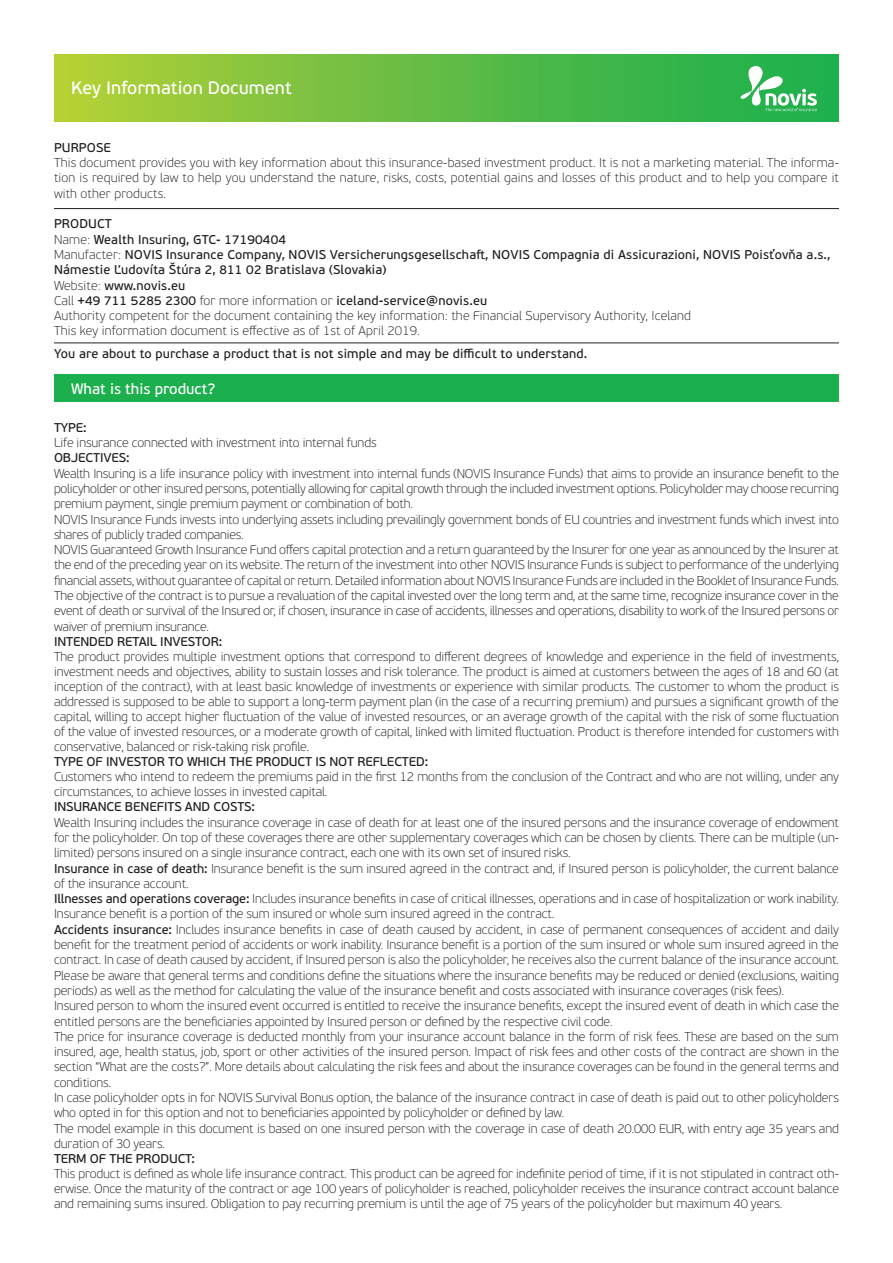
<style>
.page{position:relative;width:893px;height:1263px;background:#fff}
.page>*{position:absolute;margin:0;border:0;box-sizing:border-box;transform-origin:0 0}
.t1{font:18px "PF Beau Sans Pro Bbook";color:#fff}
.t2{font:15px "PF Beau Sans Pro Bbook";color:#fff}
.t3{font:100 12.75px/15.3px "PF Beau Sans Pro";letter-spacing:-.01em;color:#231f20;text-align:justify}
.t4{font:12.75px/15.3px "PF Beau Sans Pro Bbook";letter-spacing:.01em;color:#231f20}
.t5{font:100 12.75px "PF Beau Sans Pro";letter-spacing:.01em;color:#231f20}
.t6{font:12.75px "PF Beau Sans Pro Bbook";letter-spacing:-.01em;color:#231f20}
.s1{font-family:"PF Beau Sans Pro";font-weight:100}
.s2{font-family:"PF Beau Sans Pro Bbook";font-weight:400}
</style>
<div class="page">
<div style="left:54px;top:54px;width:785px;height:67px;background:linear-gradient(to right,#b3cf38,#13ac50)"></div>
<div style="left:54px;top:374px;width:785px;height:28px;background:#1caf4e"></div>
<hr style="left:54px;top:208px;width:785px;height:1px;background:#231f20">
<hr style="left:54px;top:342px;width:785px;height:1px;background:#231f20">
<svg style="left:740px;top:66px;width:77px;height:45px"></svg>
<p class="t1" style="left:71px;top:78px;width:222px">Key Information Document</p>
<p class="t4" style="left:54px;top:140px;width:59px">PURPOSE</p>
<p class="t3" style="left:54px;top:155px;width:786px">This document provides you with key information about this insurance-based investment product. It is not a marketing material. The informa&shy;tion is required by law to help you understand the nature, risks, costs, potential gains and losses of this product and to help you compare it with other products.</p>
<p class="t4" style="left:54px;top:216px;width:59px">PRODUCT</p>
<p class="t4" style="left:54px;top:232px;width:233px"><span class="s1">Name:</span> Wealth Insuring, GTC- 17190404</p>
<p class="t4" style="left:54px;top:247px;width:778px"><span class="s1">Manufacter:</span> NOVIS Insurance Company, NOVIS Versicherungsgesellschaft, NOVIS Compagnia di Assicurazioni, NOVIS Poisťovňa a.s.,<br>Námestie Ľudovíta Štúra 2, 811 02 Bratislava (Slovakia)</p>
<p class="t4" style="left:54px;top:277px;width:133px"><span class="s1">Website:</span> www.novis.eu</p>
<p class="t4" style="left:54px;top:293px;width:435px"><span class="s1">Call</span> +49 711 5285 2300 <span class="s1">for more information or</span> iceland-service@novis.eu</p>
<p class="t5" style="left:54px;top:309px;width:639px">Authority competent for the document containing the key information: the Financial Supervisory Authority, Iceland</p>
<p class="t5" style="left:54px;top:324px;width:367px">This key information document is effective as of 1st of April 2019.</p>
<p class="t4" style="left:54px;top:346px;width:535px">You are about to purchase a product that is not simple and may be difficult to understand.</p>
<p class="t2" style="left:71px;top:380px;width:146px">What is this product?</p>
<p class="t4" style="left:54px;top:420px;width:34px">TYPE:</p>
<p class="t3" style="left:54px;top:435px;width:324px">Life insurance connected with investment into internal funds</p>
<p class="t6" style="left:54px;top:451px;width:77px">OBJECTIVES:</p>
<p class="t3" style="left:54px;top:466px;width:786px">Wealth Insuring is a life insurance policy with investment into internal funds (NOVIS Insurance Funds) that aims to provide an insurance benefit to the policyholder or other insured persons, potentially allowing for capital growth through the included investment options. Policyholder may choose recurring premium payment, single premium payment or combination of both.</p>
<p class="t3" style="left:54px;top:512px;width:786px">NOVIS Insurance Funds invests into underlying assets including prevailingly government bonds of EU countries and investment funds which invest into shares of publicly traded companies.</p>
<p class="t3" style="left:54px;top:542px;width:786px">NOVIS Guaranteed Growth Insurance Fund offers capital protection and a return guaranteed by the Insurer for one year as announced by the Insurer at the end of the preceding year on its website. The return of the investment into other NOVIS Insurance Funds is subject to performance of the underlying financial assets, without guarantee of capital or return. Detailed information about NOVIS Insurance Funds are included in the Booklet of Insurance Funds.</p>
<p class="t3" style="left:54px;top:588px;width:787px">The objective of the contract is to pursue a revaluation of the capital invested over the long term and, at the same time, recognize insurance cover in the event of death or survival of the Insured or, if chosen, insurance in case of accidents, illnesses and operations, disability to work of the Insured persons or waiver of premium insurance.</p>
<p class="t6" style="left:54px;top:634px;width:170px">INTENDED RETAIL INVESTOR:</p>
<p class="t3" style="left:54px;top:649px;width:787px">The product provides multiple investment options that correspond to different degrees of knowledge and experience in the field of investments, investment needs and objectives, ability to sustain losses and risk tolerance. The product is aimed at customers between the ages of 18 and 60 (at inception of the contract), with at least basic knowledge of investments or experience with similar products. The customer to whom the product is addressed is supposed to be able to support a long-term payment plan (in the case of a recurring premium) and pursues a significant growth of the capital, willing to accept higher fluctuation of the value of invested resources, or an average growth of the capital with the risk of some fluctuation of the value of invested resources, or a moderate growth of capital, linked with limited fluctuation. Product is therefore intended for customers with conservative, balanced or risk-taking risk profile.</p>
<p class="t6" style="left:54px;top:754px;width:376px">TYPE OF INVESTOR TO WHICH THE PRODUCT IS NOT REFLECTED:</p>
<p class="t3" style="left:54px;top:769px;width:786px">Customers who intend to redeem the premiums paid in the first 12 months from the conclusion of the Contract and who are not willing, under any circumstances, to achieve losses in invested capital.</p>
<p class="t6" style="left:54px;top:800px;width:203px">INSURANCE BENEFITS AND COSTS:</p>
<p class="t3" style="left:54px;top:815px;width:786px">Wealth Insuring includes the insurance coverage in case of death for at least one of the insured persons and the insurance coverage of endowment for the policyholder. On top of these coverages there are other supplementary coverages which can be chosen by clients. There can be multiple (un&shy;limited) persons insured on a single insurance contract, each one with its own set of insured risks.</p>
<p class="t3" style="left:54px;top:861px;width:786px"><span class="s2">Insurance in case of death:</span> Insurance benefit is the sum insured agreed in the contract and, if Insured person is policyholder, the current balance of the insurance account.</p>
<p class="t3" style="left:54px;top:891px;width:786px"><span class="s2">Illnesses and operations coverage:</span> Includes insurance benefits in case of critical illnesses, operations and in case of hospitalization or work inability.<br>Insurance benefit is a portion of the sum insured or whole sum insured agreed in the contract.</p>
<p class="t3" style="left:54px;top:922px;width:787px"><span class="s2">Accidents insurance:</span> Includes insurance benefits in case of death caused by accident, in case of permanent consequences of accident and daily benefit for the treatment period of accidents or work inability. Insurance benefit is a portion of the sum insured or whole sum insured agreed in the contract. In case of death caused by accident, if Insured person is also the policyholder, he receives also the current balance of the insurance account.</p>
<p class="t3" style="left:54px;top:968px;width:786px">Please be aware that general terms and conditions define the situations where the insurance benefits may be reduced or denied (exclusions, waiting periods) as well as the method for calculating the value of the insurance benefit and costs associated with insurance coverages (risk fees).</p>
<p class="t3" style="left:54px;top:998px;width:787px">Insured person to whom the insured event occurred is entitled to receive the insurance benefits, except the insured event of death in which case the entitled persons are the beneficiaries appointed by Insured person or defined by the respective civil code.</p>
<p class="t3" style="left:54px;top:1029px;width:786px">The price for insurance coverage is deducted monthly from your insurance account balance in the form of risk fees. These are based on the sum insured, age, health status, job, sport or other activities of the insured person. Impact of risk fees and other costs of the contract are shown in the section “What are the costs?”. More details about calculating the risk fees and about the insurance coverages can be found in the general terms and conditions.</p>
<p class="t3" style="left:54px;top:1090px;width:786px">In case policyholder opts in for NOVIS Survival Bonus option, the balance of the insurance contract in case of death is paid out to other policyholders who opted in for this option and not to beneficiaries appointed by policyholder or defined by law.</p>
<p class="t3" style="left:54px;top:1121px;width:786px">The model example in this document is based on one insured person with the coverage in case of death 20.000 EUR, with entry age 35 years and duration of 30 years.</p>
<p class="t6" style="left:54px;top:1151px;width:143px">TERM OF THE PRODUCT:</p>
<p class="t3" style="left:54px;top:1166px;width:786px">This product is defined as whole life insurance contract. This product can be agreed for indefinite period of time, if it is not stipulated in contract oth&shy;erwise. Once the maturity of the contract or age 100 years of policyholder is reached, policyholder receives the insurance contract account balance and remaining sums insured. Obligation to pay recurring premium is until the age of 75 years of the policyholder but maximum 40 years.</p>
</div>
